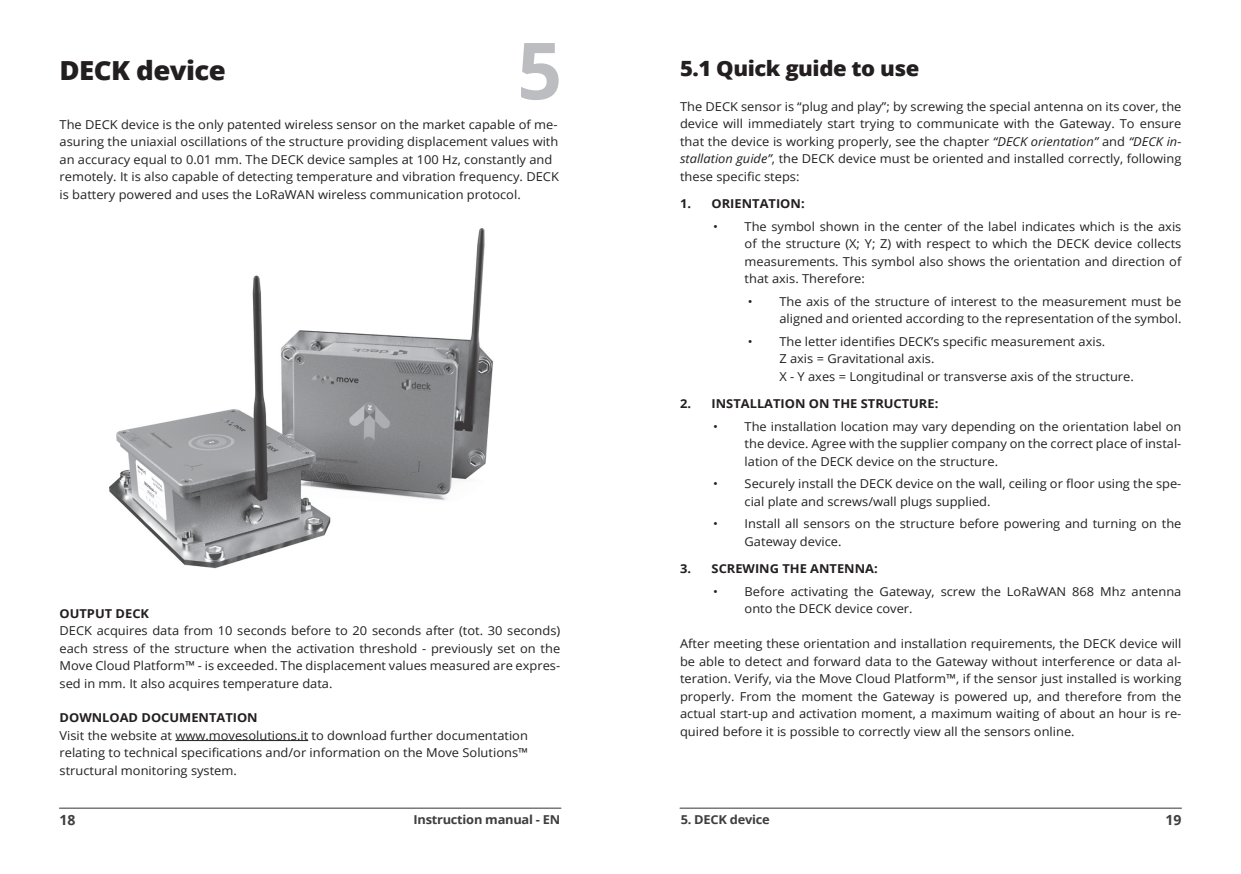
<style>
.page{position:relative;width:1241px;height:874px;background:#fff}
.page>*{position:absolute;margin:0;border:0;box-sizing:border-box;transform-origin:0 0}
.t1{font:700 78.75px "Open Sans";color:#bcbdc0}
.Stile_di_paragrafo_1{font:800 26.25px "Open Sans";letter-spacing:-.02em;color:#231f20;scale:1.05 1}
.Stile_di_paragrafo_1-2{font:800 21px "Open Sans";letter-spacing:-.02em;color:#231f20;scale:1.05 1}
.t2{font:700 14px "Open Sans";color:#3e3e3f}
.Stile_di_paragrafo_1-3{font:12.25px/17.5px "Open Sans";color:#231f20;text-align:justify;scale:1.05 1}
.t3{font:700 12.25px "Open Sans";color:#231f20;scale:1.05 1}
.t4{font:700 12.25px "Open Sans";letter-spacing:-.02em;color:#3e3e3f;scale:1.05 1}
.s1{font-style:italic}
</style>
<div class="page">
<hr style="left:60px;top:807px;width:501px;height:1px;background:#3e3e3f">
<hr style="left:680px;top:807px;width:501px;height:1px;background:#3e3e3f">
<img style="left:109px;top:228px;width:384px;height:341px">
<hr style="left:175px;top:739px;width:133px;height:1px;background:#231f20">
<p class="t1" style="left:517px;top:15px;width:46px">5</p>
<p class="Stile_di_paragrafo_1-3" style="left:60px;top:115px;width:477px;text-align:left">The DECK device is the only patented wireless sensor on the market capable of me&shy;asuring the uniaxial oscillations of the structure providing displacement values with an accuracy equal to 0.01 mm. The DECK device samples at 100 Hz, constantly and remotely. It is also capable of detecting temperature and vibration frequency. DECK is battery powered and uses the LoRaWAN wireless communication protocol.</p>
<p class="Stile_di_paragrafo_1" style="left:60px;top:50px;width:160px">DECK device</p>
<p class="t3" style="left:60px;top:604px;width:87px">OUTPUT DECK</p>
<p class="Stile_di_paragrafo_1-3" style="left:60px;top:621px;width:478px">DECK acquires data from 10 seconds before to 20 seconds after (tot. 30 seconds) each stress of the structure when the activation threshold - previously set on the Move Cloud Platform™ - is exceeded. The displacement values measured are expres&shy;sed in mm. It also acquires temperature data.</p>
<p class="t3" style="left:60px;top:708px;width:190px">DOWNLOAD DOCUMENTATION</p>
<p class="Stile_di_paragrafo_1-3" style="left:60px;top:725px;width:447px">Visit the website at www.movesolutions.it to download further documentation relating to technical specifications and/or information on the Move Solutions™ structural monitoring system.</p>
<p class="Stile_di_paragrafo_1-2" style="left:680px;top:52px;width:229px">5.1 Quick guide to use</p>
<p class="Stile_di_paragrafo_1-3" style="left:680px;top:97px;width:479px">The DECK sensor is “plug and play”; by screwing the special antenna on its cover, the device will immediately start trying to communicate with the Gateway. To ensure that the device is working properly, see the chapter <span class="s1">“DECK orientation”</span> and <span class="s1">“DECK in&shy;stallation guide”</span>, the DECK device must be oriented and installed correctly, following these specific steps:</p>
<p class="t3" style="left:680px;top:195px;width:120px">1. ORIENTATION:</p>
<p class="Stile_di_paragrafo_1-3" style="left:744px;top:217px;width:417px;text-indent:-32px">• The symbol shown in the center of the label indicates which is the axis of the structure (X; Y; Z) with respect to which the DECK device collects measurements. This symbol also shows the orientation and direction of that axis. Therefore:</p>
<p class="Stile_di_paragrafo_1-3" style="left:747px;top:292px;width:414px;text-align:right">• The axis of the structure of interest to the measurement must be aligned and oriented according to the representation of the symbol.</p>
<p class="Stile_di_paragrafo_1-3" style="left:747px;top:332px;width:342px">• The letter identifies DECK’s specific measurement axis.</p>
<p class="Stile_di_paragrafo_1-3" style="left:779px;top:349px;width:149px">Z axis = Gravitational axis.</p>
<p class="Stile_di_paragrafo_1-3" style="left:779px;top:367px;width:339px">X - Y axes = Longitudinal or transverse axis of the structure.</p>
<p class="t3" style="left:680px;top:395px;width:247px">2. INSTALLATION ON THE STRUCTURE:</p>
<p class="Stile_di_paragrafo_1-3" style="left:744px;top:417px;width:417px;text-indent:-32px">• The installation location may vary depending on the orientation label on the device. Agree with the supplier company on the correct place of instal&shy;lation of the DECK device on the structure.</p>
<p class="Stile_di_paragrafo_1-3" style="left:744px;top:474px;width:417px;text-indent:-32px">• Securely install the DECK device on the wall, ceiling or floor using the spe&shy;cial plate and screws/wall plugs supplied.</p>
<p class="Stile_di_paragrafo_1-3" style="left:744px;top:514px;width:417px;text-indent:-32px">• Install all sensors on the structure before powering and turning on the<br>Gateway device.</p>
<p class="t3" style="left:680px;top:560px;width:190px">3. SCREWING THE ANTENNA:</p>
<p class="Stile_di_paragrafo_1-3" style="left:744px;top:582px;width:417px;text-indent:-32px">• Before activating the Gateway, screw the LoRaWAN 868 Mhz antenna onto the DECK device cover.</p>
<p class="Stile_di_paragrafo_1-3" style="left:680px;top:634px;width:479px">After meeting these orientation and installation requirements, the DECK device will be able to detect and forward data to the Gateway without interference or data al&shy;teration. Verify, via the Move Cloud Platform™, if the sensor just installed is working properly. From the moment the Gateway is powered up, and therefore from the actual start-up and activation moment, a maximum waiting of about an hour is re&shy;quired before it is possible to correctly view all the sensors online.</p>
<p class="t2" style="left:60px;top:809px;width:17px">18</p>
<p class="t4" style="left:413px;top:810px;width:141px">Instruction manual - EN</p>
<p class="t2" style="left:1165px;top:809px;width:17px">19</p>
<p class="t4" style="left:680px;top:810px;width:86px">5. DECK device</p>
</div>
